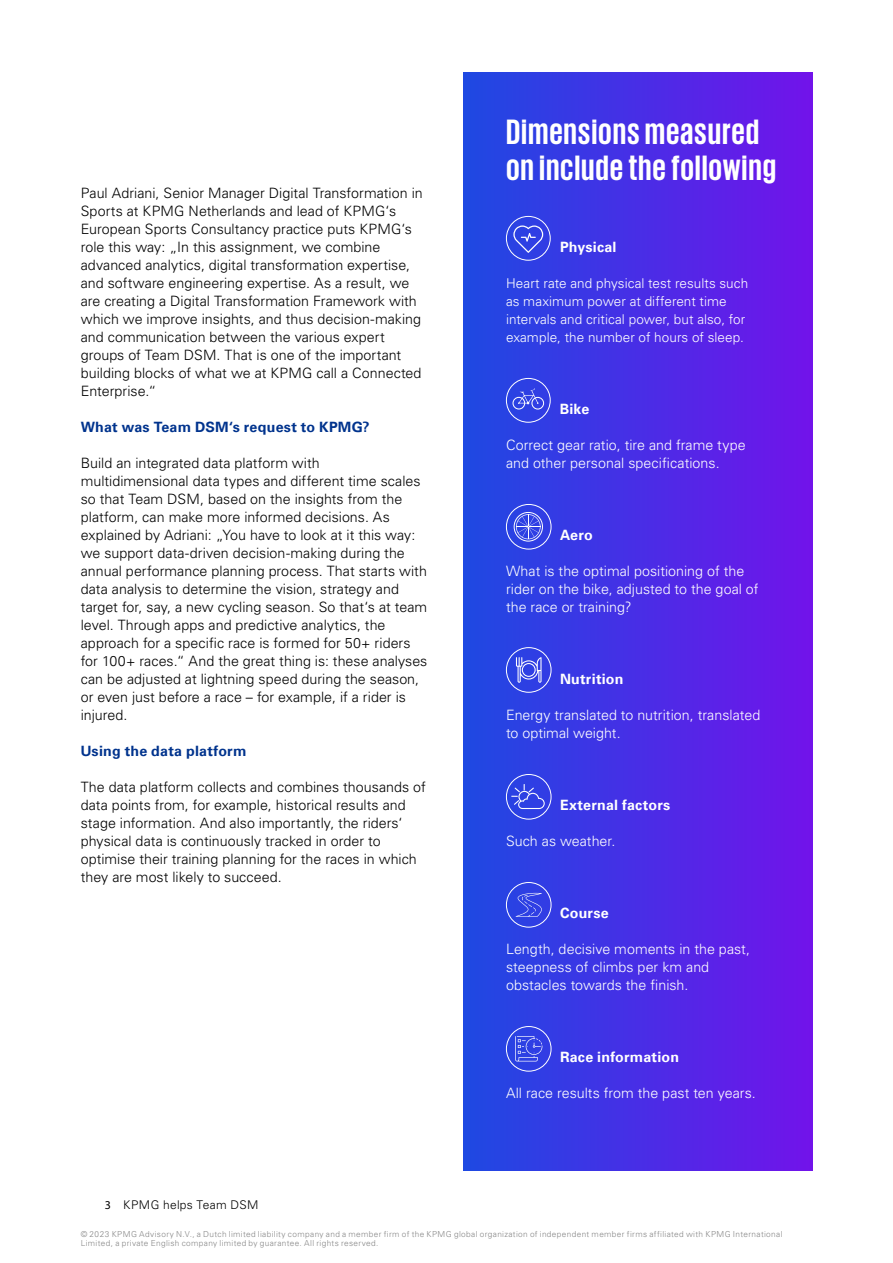
<style>
.page{position:relative;width:893px;height:1263px;background:#fff}
.page>*{position:absolute;margin:0;border:0;box-sizing:border-box;transform-origin:0 0}
.t1{font:700 36px/36px "KPMG";letter-spacing:.025em;color:#fff}
.t2{font:300 14.25px/18px "Univers LT Std";color:#000}
.t3{font:300 14.25px/18px "Univers LT Std";color:#fff}
.t4{font:700 14.25px "Universfor KPMG";letter-spacing:.015em;color:#fff}
.t5{font:700 14.25px "Universfor KPMG";letter-spacing:.015em;color:#00338d}
.t6{font:300 13.5px/18px "Univers LT Std";letter-spacing:.005em;color:#fff}
.t7{font:300 12px "Univers LT Std";letter-spacing:.025em;color:#000}
.t8{font:300 8.25px/9px "Univers LT Std";letter-spacing:.045em;color:#878787}
.s1{font-family:"Myriad Pro";font-weight:400}
</style>
<div class="page">
<div style="left:463px;top:72px;width:349px;height:1098px;background:linear-gradient(to right,#1f4ae2,#7213ea)"></div>
<div style="left:506px;top:216px;width:45px;height:45px;border:1px solid #fff;border-radius:50%"></div>
<div style="left:506px;top:504px;width:45px;height:45px;border:1px solid #fff;border-radius:50%"></div>
<div style="left:506px;top:647px;width:45px;height:46px;border:1px solid #fff;border-radius:50%"></div>
<div style="left:506px;top:774px;width:45px;height:45px;border:1px solid #fff;border-radius:50%"></div>
<div style="left:506px;top:882px;width:45px;height:45px;border:1px solid #fff;border-radius:50%"></div>
<div style="left:506px;top:1026px;width:45px;height:45px;border:1px solid #fff;border-radius:50%"></div>
<svg style="left:513px;top:225px;width:30px;height:28px"></svg>
<div style="left:506px;top:378px;width:45px;height:45px;border:1px solid #fff;border-radius:50%"></div>
<svg style="left:512px;top:388px;width:32px;height:21px"></svg>
<svg style="left:516px;top:657px;width:25px;height:26px"></svg>
<svg style="left:514px;top:512px;width:29px;height:30px"></svg>
<svg style="left:511px;top:784px;width:34px;height:25px"></svg>
<svg style="left:516px;top:893px;width:26px;height:24px"></svg>
<svg style="left:515px;top:1036px;width:27px;height:25px"></svg>
<p class="t2" style="left:81px;top:184px;width:343px">Paul Adriani, Senior Manager Digital Transformation in Sports at KPMG Netherlands and lead of KPMG‘s European Sports Consultancy practice puts KPMG‘s role this way: „In this assignment, we combine advanced analytics, digital transformation expertise, and software engineering expertise. As a result, we are creating a Digital Transformation Framework with which we improve insights, and thus decision-making and communication between the various expert groups of Team DSM. That is one of the important building blocks of what we at KPMG call a Connected Enterprise.“</p>
<p class="t5" style="left:81px;top:418px;width:290px">What was Team DSM‘s request to KPMG?</p>
<p class="t2" style="left:81px;top:454px;width:348px">Build an integrated data platform with multidimensional data types and different time scales so that Team DSM, based on the insights from the platform, can make more informed decisions. As explained by Adriani: „You have to look at it this way: we support data-driven decision-making during the annual performance planning process. That starts with data analysis to determine the vision, strategy and target for, say, a new cycling season. So that‘s at team level. Through apps and predictive analytics, the approach for a specific race is formed for 50+ riders for 100+ races.“ And the great thing is: these analyses can be adjusted at lightning speed during the season, or even just before a race – for example, if a rider is injured.</p>
<p class="t5" style="left:81px;top:742px;width:167px">Using the data platform</p>
<p class="t2" style="left:81px;top:778px;width:347px">The data platform collects and combines thousands of data points from, for example, historical results and stage information. And also importantly, the riders‘ physical data is continuously tracked in order to optimise their training planning for the races in which they are most likely to succeed.</p>
<h1 class="t1" style="left:506px;top:113px;width:272px">Dimensions measured on include the following</h1>
<p class="t4" style="left:560px;top:238px;width:58px">Physical</p>
<p class="t6" style="left:506px;top:274px;width:244px">Heart rate and physical test results such as maximum power at different time intervals and critical power, but also, for example, the number of hours of sleep.</p>
<p class="t4" style="left:560px;top:400px;width:31px">Bike</p>
<p class="t3" style="left:506px;top:436px;width:241px">Correct gear ratio, tire and frame type and other personal specifications.</p>
<p class="t4" style="left:560px;top:526px;width:34px">Aero</p>
<p class="t3" style="left:506px;top:562px;width:254px">What is the optimal positioning of the rider on the bike, adjusted to the goal of the race or training?</p>
<p class="t4" style="left:560px;top:670px;width:65px">Nutrition</p>
<p class="t3" style="left:506px;top:706px;width:256px">Energy translated to nutrition, translated to optimal weight.</p>
<p class="t4" style="left:560px;top:796px;width:112px">External factors</p>
<p class="t3" style="left:506px;top:832px;width:111px">Such as weather.</p>
<p class="t4" style="left:560px;top:904px;width:50px">Course</p>
<p class="t3" style="left:506px;top:940px;width:246px">Length, decisive moments in the past, steepness of climbs per km and obstacles towards the finish.</p>
<p class="t4" style="left:560px;top:1048px;width:121px">Race information</p>
<p class="t3" style="left:506px;top:1084px;width:251px">All race results from the past ten years.</p>
<p class="t7" style="left:105px;top:1197px;width:155px"><span class="s1">3</span> KPMG helps Team DSM</p>
<p class="t8" style="left:81px;top:1229px;width:703px">© 2023 KPMG Advisory N.V., a Dutch limited liability company and a member firm of the KPMG global organization of independent member firms affiliated with KPMG International<br>Limited, a private English company limited by guarantee. All rights reserved.</p>
</div>
